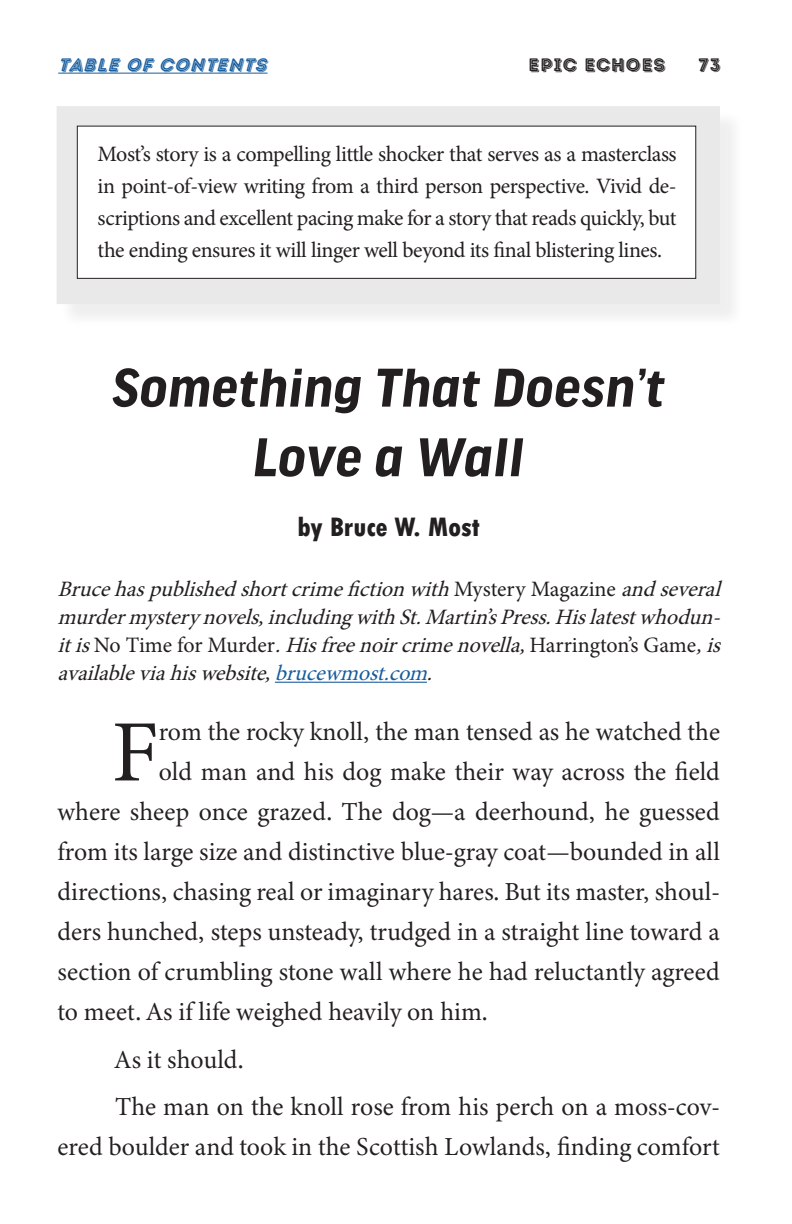
<style>
.page{position:relative;width:792px;height:1224px;background:#fff}
.page>*{position:absolute;margin:0;border:0;box-sizing:border-box;transform-origin:0 0}
.t1{font:87.6px "Minion Variable Concept";color:#231f20}
.t2{font:italic 700 58px/69.6px "Good Headline Pro";letter-spacing:.015em;color:#231f20;text-align:center}
.t3{font:800 condensed 28px "Tw Cen";color:#231f20}
.t4{font:26px/47.2px "Minion Variable Concept";color:#231f20}
.t5{font:22px/32px "Minion Pro";letter-spacing:-.03em;color:#231f20;text-align:justify}
.t6{font:italic 22px/28px "Minion Pro";color:#231f20;text-align:justify}
.t7{font:italic 18px "Intro Rust Base Line Shade";color:#175d9e}
.t8{font:18px "Intro Rust Base Line Shade";letter-spacing:.08em;color:#231f20}
.s1{font-style:normal}
.s2{color:#175d9e}
</style>
<div class="page">
<hr style="left:58px;top:73px;width:210px;height:1px;background:#175d9e">
<div style="left:60px;top:109px;width:685px;height:220px;background:#f3f3f3"></div>
<div style="left:58px;top:107px;width:661px;height:196px;background:#e9e9e9"></div>
<hr style="left:275px;top:682px;width:152px;height:1px;background:#175d9e">
<div style="left:77px;top:126px;width:619px;height:152px;background:#fff"></div>
<div style="left:77px;top:126px;width:619px;height:153px;border:1px solid #231f20"></div>
<p class="t7" style="left:58px;top:54px;width:216px">TABLE OF CONTENTS</p>
<p class="t8" style="left:529px;top:54px;width:138px">EPIC ECHOES</p>
<p class="t8" style="left:699px;top:54px;width:23px">73</p>
<p class="t5" style="left:98px;top:138px;width:581px">Most’s story is a compelling little shocker that serves as a masterclass in point-of-view writing from a third person perspective. Vivid de&shy;scriptions and excellent pacing make for a story that reads quickly, but the ending ensures it will linger well beyond its final blistering lines.</p>
<h2 class="t2" style="left:113px;top:354px;width:554px">Something That Doesn’t<br>Love a Wall</h2>
<p class="t3" style="left:298px;top:511px;width:184px">by Bruce W. Most</p>
<p class="t6" style="left:58px;top:575px;width:672px">Brucehaspublishedshortcrimefictionwith<span class="s1">M y s t e r y M a g a z i n e</span> andseveral murdermysterynovels,includingwithSt.Martin’sPress.Hislatestwhodun&shy;itis<span class="s1">No Time for Murder</span>.Hisfreenoircrimenovella,<span class="s1">Harrington’s Game</span>,is availableviahiswebsite,<span class="s2">brucewmost.com</span>.</p>
<h1 class="t1" style="left:111px;top:691px;width:49px">F</h1>
<p class="t4" style="left:159px;top:708px;width:563px">rom the rocky knoll, the man tensed as he watched the</p>
<p class="t4" style="left:159px;top:748px;width:563px">old man and his dog make their way across the field</p>
<p class="t4" style="left:58px;top:788px;width:664px">where sheep once grazed. The dog—a deerhound, he guessed</p>
<p class="t4" style="left:58px;top:828px;width:664px">from its large size and distinctive blue-gray coat—bounded in all</p>
<p class="t4" style="left:58px;top:868px;width:664px">directions, chasing real or imaginary hares. But its master, shoul-</p>
<p class="t4" style="left:58px;top:908px;width:664px">ders hunched, steps unsteady, trudged in a straight line toward a</p>
<p class="t4" style="left:58px;top:948px;width:664px">section of crumbling stone wall where he had reluctantly agreed</p>
<p class="t4" style="left:58px;top:988px;width:431px">to meet. As if life weighed heavily on him.</p>
<p class="t4" style="left:115px;top:1035px;width:606px">As it should.<br>The man on the knoll rose from his perch on a moss-cov-</p>
<p class="t4" style="left:58px;top:1123px;width:664px">ered boulder and took in the Scottish Lowlands, finding comfort</p>
</div>
